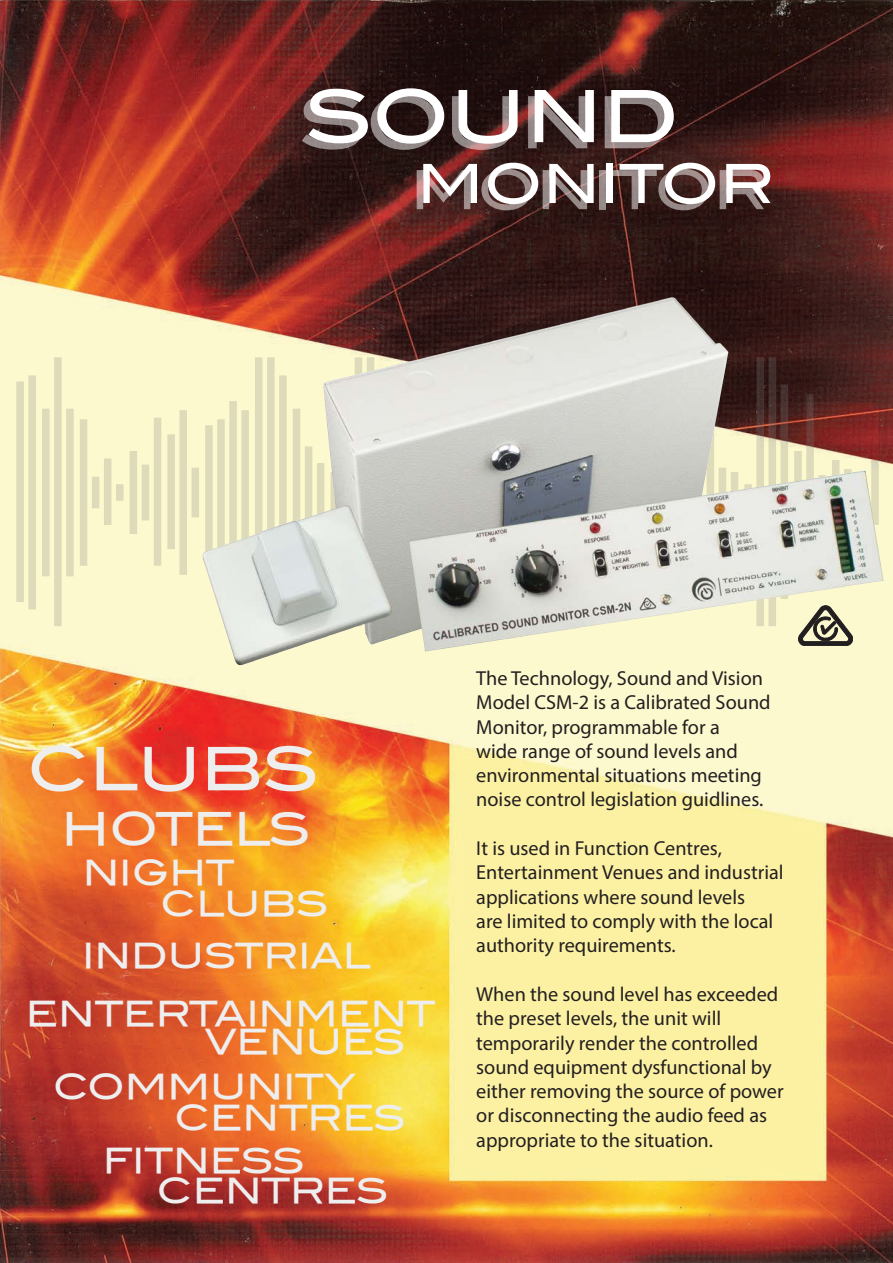
<style>
.page{position:relative;width:893px;height:1263px;background:#fff}
.page>*{position:absolute;margin:0;border:0;box-sizing:border-box;transform-origin:0 0}
.t1{font:72px "Blair Md ITCTT Medium";color:#fff}
.t2{font:60px "Blair Md ITCTT Medium";letter-spacing:-.01em;color:#eeeeef}
.t3{font:54px "Blair Md ITCTT Medium";letter-spacing:-.005em;color:#fff}
.t4{font:45px "Blair Md ITCTT Medium";letter-spacing:-.02em;color:#eeeeef}
.t5{font:34.5px "Blair Md ITCTT Medium";letter-spacing:-.01em;color:#eeeeef}
.t6{font:20.25px/24.3px "Myriad Pro";color:#231f20}
</style>
<div class="page">
<img style="left:0;top:0;width:893px;height:1263px">
<div style="left:54px;top:357px;width:8px;height:269px;background:#dedbbb"></div>
<div style="left:42px;top:409px;width:8px;height:167px;background:#dedbbb"></div>
<div style="left:66px;top:409px;width:8px;height:167px;background:#dedbbb"></div>
<div style="left:80px;top:419px;width:7px;height:147px;background:#dedbbb"></div>
<div style="left:179px;top:410px;width:8px;height:165px;background:#dedbbb"></div>
<div style="left:154px;top:418px;width:7px;height:148px;background:#dedbbb"></div>
<div style="left:167px;top:434px;width:8px;height:115px;background:#dedbbb"></div>
<div style="left:92px;top:477px;width:7px;height:31px;background:#dedbbb"></div>
<div style="left:192px;top:468px;width:7px;height:49px;background:#dedbbb"></div>
<div style="left:116px;top:484px;width:8px;height:17px;background:#dedbbb"></div>
<div style="left:104px;top:458px;width:7px;height:67px;background:#dedbbb"></div>
<div style="left:142px;top:464px;width:7px;height:56px;background:#dedbbb"></div>
<div style="left:130px;top:451px;width:7px;height:83px;background:#dedbbb"></div>
<div style="left:28px;top:375px;width:8px;height:234px;background:#dedbbb"></div>
<div style="left:16px;top:381px;width:8px;height:221px;background:#dedbbb"></div>
<img style="left:198px;top:215px;width:690px;height:498px">
<p class="t1" style="left:305px;top:73px;width:376px">SOUND</p>
<h3 class="t3" style="left:410px;top:157px;width:359px">MONITOR</h3>
<p class="t3" style="left:417px;top:151px;width:359px">MONITOR</p>
<p class="t2" style="left:27px;top:732px;width:294px">CLUBS</p>
<p class="t4" style="left:61px;top:802px;width:251px">HOTELS</p>
<p class="t5" style="left:83px;top:852px;width:154px">NIGHT</p>
<p class="t5" style="left:160px;top:883px;width:170px">CLUBS</p>
<p class="t5" style="left:82px;top:935px;width:290px">INDUSTRIAL</p>
<p class="t5" style="left:26px;top:993px;width:412px">ENTERTAINMENT</p>
<p class="t5" style="left:205px;top:1021px;width:202px">VENUES</p>
<p class="t5" style="left:53px;top:1066px;width:305px">COMMUNITY</p>
<p class="t5" style="left:174px;top:1096px;width:233px">CENTRES</p>
<p class="t5" style="left:103px;top:1140px;width:204px">FITNESS</p>
<p class="t5" style="left:157px;top:1170px;width:233px">CENTRES</p>
<p class="t6" style="left:476px;top:666px;width:296px">The Technology, Sound and Vision Model CSM-2 is a Calibrated Sound Monitor, programmable for a<br>wide range of sound levels and environmental situations meeting noise control legislation guidlines.</p>
<p class="t6" style="left:476px;top:836px;width:309px">It is used in Function Centres,<br>Entertainment Venues and industrial applications where sound levels<br>are limited to comply with the local authority requirements.</p>
<p class="t6" style="left:476px;top:982px;width:309px">When the sound level has exceeded the preset levels, the unit will temporarily render the controlled sound equipment dysfunctional by either removing the source of power or disconnecting the audio feed as appropriate to the situation.</p>
</div>
